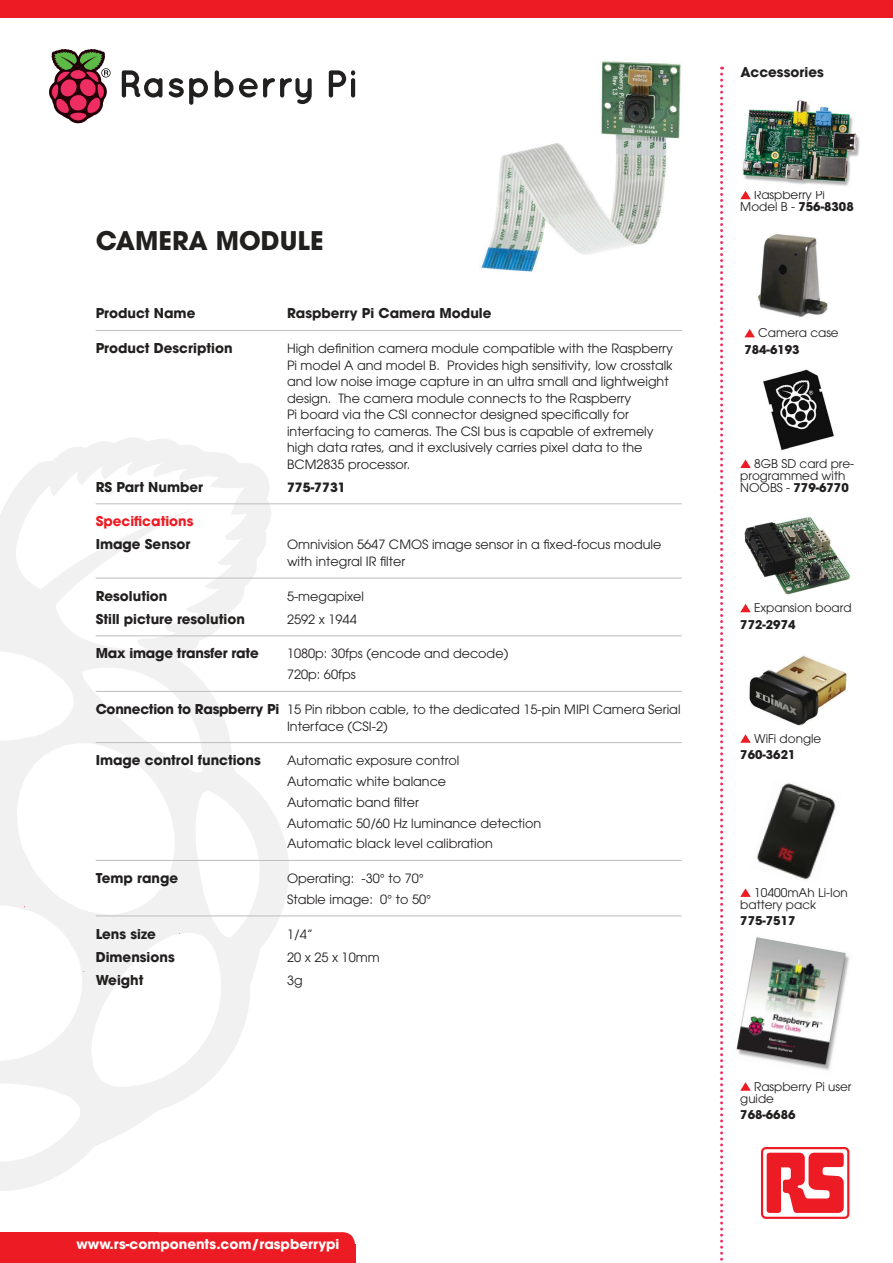
<style>
.page{position:relative;width:893px;height:1263px;background:#fff}
.page>*{position:absolute;margin:0;border:0;box-sizing:border-box;transform-origin:0 0}
.t1{font:700 25.5px "Avant Garde";color:#221f1f}
.t2{font:700 13.5px "Avant Garde";color:#221f1f}
.t3{font:700 13.5px "Avant Garde";color:#fff}
.t4{font:700 13.5px "Avant Garde";color:#ed1c24}
.t5{font:12.75px/16.5px "Avant Garde";color:#221f1f}
.t6{font:700 12.75px "Avant Garde";color:#221f1f}
.t7{font:12px/12px "Avant Garde";color:#221f1f}
.t8{font:700 12px "Avant Garde";color:#221f1f}
.s1{font-weight:700;font-size:13.5px}
.s2{font-weight:700}
</style>
<div class="page">
<svg style="left:0;top:438px;width:289px;height:753px"></svg>
<svg style="left:0;top:462px;width:260px;height:700px"></svg>
<svg style="left:761px;top:1147px;width:89px;height:72px"></svg>
<svg style="left:49px;top:49px;width:62px;height:74px"></svg>
<svg style="left:122px;top:70px;width:40px;height:27px"></svg>
<svg style="left:168px;top:78px;width:40px;height:27px"></svg>
<svg style="left:215px;top:70px;width:97px;height:34px"></svg>
<svg style="left:329px;top:70px;width:26px;height:27px"></svg>
<div style="left:0;top:0;width:893px;height:17px;background:#ed1c24"></div>
<svg style="left:157px;top:1232px;width:198px;height:12px;background:#ed2229"></svg>
<div style="left:0;top:1244px;width:355px;height:19px;background:#ed1c24"></div>
<div style="left:0;top:1232px;width:157px;height:31px;background:#ed1c24"></div>
<hr style="left:96px;top:330px;width:586px;height:1px;background:#bbbdbf">
<hr style="left:96px;top:503px;width:586px;height:1px;background:#bbbdbf">
<hr style="left:96px;top:578px;width:586px;height:1px;background:#bbbdbf">
<hr style="left:96px;top:635px;width:586px;height:1px;background:#bbbdbf">
<hr style="left:96px;top:691px;width:586px;height:1px;background:#bbbdbf">
<hr style="left:96px;top:742px;width:586px;height:1px;background:#bbbdbf">
<hr style="left:96px;top:860px;width:586px;height:1px;background:#bbbdbf">
<hr style="left:96px;top:915px;width:586px;height:1px;background:#bbbdbf">
<img style="left:479px;top:61px;width:203px;height:211px">
<img style="left:757px;top:234px;width:71px;height:83px">
<svg style="left:744px;top:329px;width:11px;height:8px"></svg>
<img style="left:763px;top:369px;width:71px;height:81px">
<svg style="left:740px;top:459px;width:11px;height:9px"></svg>
<img style="left:744px;top:517px;width:106px;height:78px">
<svg style="left:740px;top:604px;width:11px;height:8px"></svg>
<img style="left:749px;top:655px;width:99px;height:71px">
<svg style="left:740px;top:734px;width:11px;height:9px"></svg>
<img style="left:756px;top:783px;width:80px;height:97px">
<svg style="left:740px;top:888px;width:11px;height:9px"></svg>
<img style="left:736px;top:937px;width:114px;height:133px">
<svg style="left:740px;top:1082px;width:11px;height:9px"></svg>
<svg style="left:720px;top:67px;width:3px;height:1194px"></svg>
<svg style="left:740px;top:191px;width:11px;height:8px"></svg>
<img style="left:742px;top:100px;width:118px;height:86px">
<h1 class="t1" style="left:96px;top:231px;width:229px">CAMERA MODULE</h1>
<p class="t2" style="left:96px;top:308px;width:101px">Product Name</p>
<p class="t2" style="left:287px;top:308px;width:206px">Raspberry Pi Camera Module</p>
<p class="t2" style="left:96px;top:343px;width:139px">Product Description</p>
<p class="t5" style="left:287px;top:341px;width:387px">High definition camera module compatible with the Raspberry Pi model A and model B. Provides high sensitivity, low crosstalk and low noise image capture in an ultra small and lightweight design. The camera module connects to the Raspberry<br>Pi board via the CSI connector designed specifically for interfacing to cameras. The CSI bus is capable of extremely high data rates, and it exclusively carries pixel data to the BCM2835 processor.</p>
<p class="t2" style="left:96px;top:481px;width:109px">RS Part Number</p>
<p class="t6" style="left:287px;top:482px;width:60px">775-7731</p>
<p class="t4" style="left:96px;top:516px;width:99px">Specifications</p>
<p class="t2" style="left:96px;top:539px;width:96px">Image Sensor</p>
<p class="t5" style="left:287px;top:538px;width:376px">Omnivision 5647 CMOS image sensor in a fixed-focus module with integral IR filter</p>
<p class="t2" style="left:96px;top:590px;width:73px">Resolution</p>
<p class="t5" style="left:287px;top:589px;width:79px">5-megapixel</p>
<p class="t2" style="left:96px;top:613px;width:151px">Still picture resolution</p>
<p class="t5" style="left:287px;top:612px;width:71px">2592 x 1944</p>
<p class="t2" style="left:96px;top:648px;width:165px">Max image transfer rate</p>
<p class="t5" style="left:287px;top:645px;width:223px;line-height:20.7px">1080p: 30fps (encode and decode)<br>720p: 60fps</p>
<p class="t5" style="left:287px;top:702px;width:395px;text-indent:-191px"><span class="s1">Connection to Raspberry Pi</span> 15 Pin ribbon cable, to the dedicated 15-pin MIPI Camera Serial<br>Interface (CSI-2)</p>
<p class="t2" style="left:96px;top:755px;width:167px">Image control functions</p>
<p class="t5" style="left:287px;top:751px;width:256px;line-height:20.7px">Automatic exposure control<br>Automatic white balance<br>Automatic band filter<br>Automatic 50/60 Hz luminance detection<br>Automatic black level calibration</p>
<p class="t2" style="left:96px;top:873px;width:84px">Temp range</p>
<p class="t5" style="left:287px;top:869px;width:146px;line-height:20.7px">Operating: -30° to 70°<br>Stable image: 0° to 50°</p>
<p class="t2" style="left:96px;top:928px;width:62px">Lens size</p>
<p class="t5" style="left:287px;top:927px;width:27px">1/4”</p>
<p class="t2" style="left:96px;top:951px;width:81px">Dimensions</p>
<p class="t5" style="left:287px;top:950px;width:94px">20 x 25 x 10mm</p>
<p class="t2" style="left:96px;top:974px;width:49px">Weight</p>
<p class="t5" style="left:287px;top:973px;width:17px">3g</p>
<p class="t3" style="left:76px;top:1239px;width:265px">www.rs-components.com/raspberrypi</p>
<p class="t2" style="left:740px;top:66px;width:85px">Accessories</p>
<p class="t7" style="left:740px;top:190px;width:115px;text-indent:14px">Raspberry Pi<br>Model B - <span class="s2">756-8308</span></p>
<p class="t7" style="left:758px;top:328px;width:82px">Camera case</p>
<p class="t8" style="left:744px;top:345px;width:57px">784-6193</p>
<p class="t7" style="left:740px;top:459px;width:115px;text-indent:14px">8GB SD card pre&shy;programmed with<br>NOOBS - <span class="s2">779-6770</span></p>
<p class="t7" style="left:754px;top:603px;width:99px">Expansion board</p>
<p class="t8" style="left:740px;top:619px;width:57px">772-2974</p>
<p class="t7" style="left:754px;top:733px;width:69px">WiFi dongle</p>
<p class="t8" style="left:740px;top:750px;width:57px">760-3621</p>
<p class="t7" style="left:740px;top:888px;width:109px;text-indent:14px">10400mAh Li-Ion battery pack</p>
<p class="t8" style="left:740px;top:916px;width:57px">775-7517</p>
<p class="t7" style="left:740px;top:1081px;width:113px;text-indent:14px">Raspberry Pi user guide</p>
<p class="t8" style="left:740px;top:1110px;width:57px">768-6686</p>
</div>
